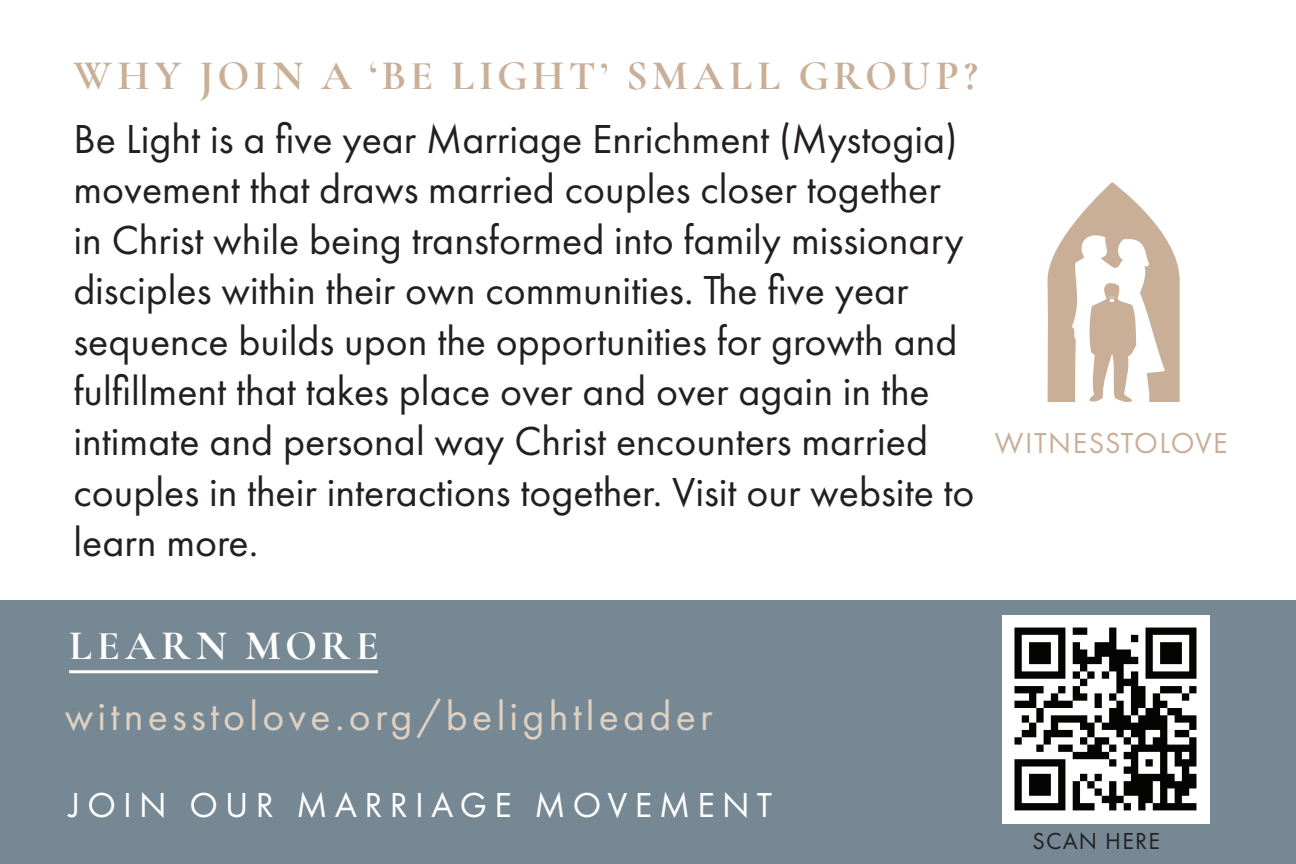
<style>
.page{position:relative;width:1296px;height:864px;background:#fff}
.page>*{position:absolute;margin:0;border:0;box-sizing:border-box;transform-origin:0 0}
.t1{font:42px/50.4px "Futura PT";color:#231f20}
.t2{font:42px "Futura PT";letter-spacing:.1em;color:#dfd1c2}
.t3{font:700 42px "Cormorant Garamond";letter-spacing:.105em;color:#c9af98}
.t4{font:700 42px "Cormorant Garamond";letter-spacing:.125em;color:#fff}
.t5{font:36px "Futura PT";letter-spacing:.2em;color:#fff}
.t6{font:30px "Futura PT";letter-spacing:.05em;color:#c9af98}
.t7{font:24px "Futura PT";letter-spacing:.05em;color:#231f20}
</style>
<div class="page">
<div style="left:0;top:600px;width:1296px;height:264px;background:#768894"></div>
<svg style="left:1047px;top:182px;width:133px;height:220px"></svg>
<img style="left:1002px;top:615px;width:208px;height:208px">
<hr style="left:69px;top:670px;width:309px;height:3px;background:#fff">
<p class="t3" style="left:73px;top:50px;width:906px">WHY JOIN A ‘BE LIGHT’ SMALL GROUP?</p>
<p class="t1" style="left:73px;top:114px;width:903px">Be Light is a five year Marriage Enrichment (Mystogia) movement that draws married couples closer together in Christ while being transformed into family missionary disciples within their own communities. The five year sequence builds upon the opportunities for growth and fulfillment that takes place over and over again in the intimate and personal way Christ encounters married couples in their interactions together. Visit our website to learn more.</p>
<p class="t6" style="left:995px;top:426px;width:234px">WITNESSTOLOVE</p>
<p class="t4" style="left:69px;top:620px;width:311px">LEARN MORE</p>
<p class="t2" style="left:65px;top:691px;width:649px">witnesstolove.org/belightleader</p>
<p class="t5" style="left:69px;top:783px;width:705px">JOIN OUR MARRIAGE MOVEMENT</p>
<p class="t7" style="left:1032px;top:827px;width:129px">SCAN HERE</p>
</div>
